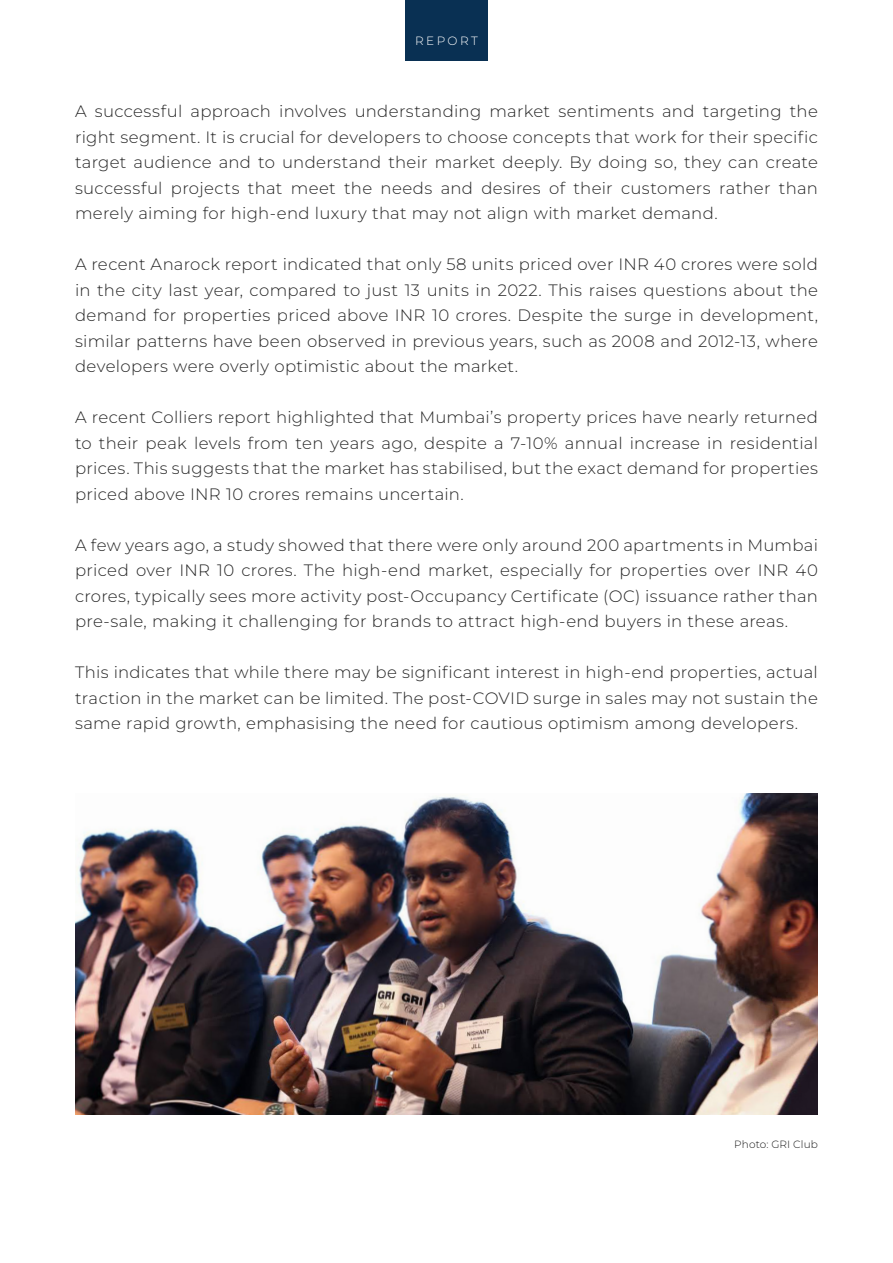
<style>
.page{position:relative;width:893px;height:1263px;background:#fff}
.page>*{position:absolute;margin:0;border:0;box-sizing:border-box;transform-origin:0 0}
.t1{font:300 16.5px/25.5px "Montserrat";letter-spacing:.02em;color:#262626;text-align:justify}
.t2{font:300 12px "Montserrat";letter-spacing:.2em;color:#fff}
.t3{font:300 10.5px "Montserrat";letter-spacing:.01em;color:#1a1a1a}
</style>
<div class="page">
<div style="left:405px;top:0;width:83px;height:60px;background:#093053"></div>
<img style="left:75px;top:793px;width:743px;height:321px">
<p class="t2" style="left:415px;top:33px;width:64px">REPORT</p>
<p class="t1" style="left:75px;top:98px;width:745px">A successful approach involves understanding market sentiments and targeting the right segment. It is crucial for developers to choose concepts that work for their specific target audience and to understand their market deeply. By doing so, they can create successful projects that meet the needs and desires of their customers rather than merely aiming for high-end luxury that may not align with market demand.</p>
<p class="t1" style="left:75px;top:251px;width:744px">A recent Anarock report indicated that only 58 units priced over INR 40 crores were sold in the city last year, compared to just 13 units in 2022. This raises questions about the demand for properties priced above INR 10 crores. Despite the surge in development, similar patterns have been observed in previous years, such as 2008 and 2012-13, where developers were overly optimistic about the market.</p>
<p class="t1" style="left:75px;top:404px;width:744px">A recent Colliers report highlighted that Mumbai’s property prices have nearly returned to their peak levels from ten years ago, despite a 7-10% annual increase in residential prices. This suggests that the market has stabilised, but the exact demand for properties priced above INR 10 crores remains uncertain.</p>
<p class="t1" style="left:75px;top:532px;width:744px">A few years ago, a study showed that there were only around 200 apartments in Mumbai priced over INR 10 crores. The high-end market, especially for properties over INR 40 crores, typically sees more activity post-Occupancy Certificate (OC) issuance rather than pre-sale, making it challenging for brands to attract high-end buyers in these areas.</p>
<p class="t1" style="left:75px;top:659px;width:744px">This indicates that while there may be significant interest in high-end properties, actual traction in the market can be limited. The post-COVID surge in sales may not sustain the same rapid growth, emphasising the need for cautious optimism among developers.</p>
<p class="t3" style="left:734px;top:1137px;width:85px">Photo: GRI Club</p>
</div>
